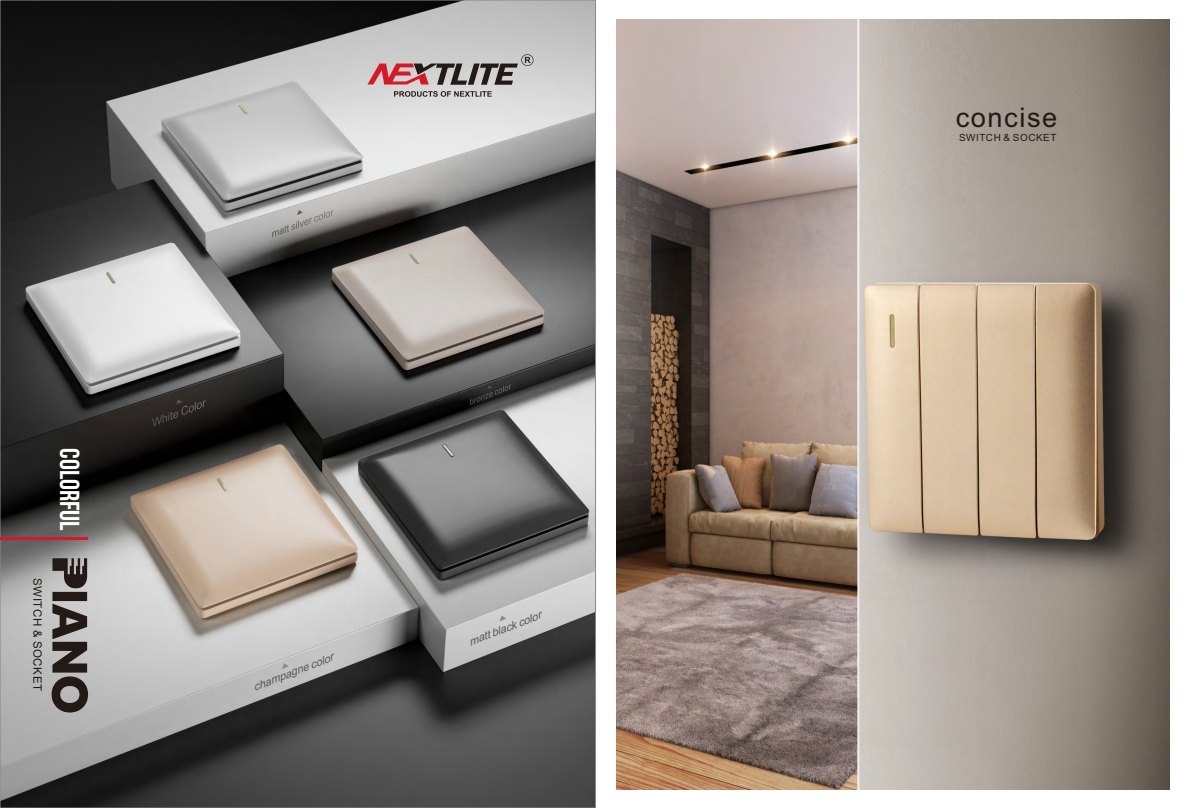
<style>
.page{position:relative;width:1191px;height:808px;background:#fff}
.page>*{position:absolute;margin:0;border:0;box-sizing:border-box;transform-origin:0 0}
.t1{font:27.5px "Bebas Neue";letter-spacing:-.005em;color:#fff}
.t2{font:27.3px "Arial";letter-spacing:.055em;color:#231916}
.t3{font:11.5px "Arial";letter-spacing:.055em;color:#231916}
.t4{font:italic 11px "Arial";color:#595857}
.t5{font:9.9px "Arial";letter-spacing:.055em;color:#231916}
</style>
<div class="page">
<img style="left:2px;top:2px;width:592px;height:804px">
<svg style="left:52px;top:558px;width:36px;height:154px;background:#66605e"></svg>
<svg style="left:282px;top:663px;width:7px;height:6px"></svg>
<svg style="left:499px;top:616px;width:7px;height:5px"></svg>
<svg style="left:152px;top:400px;width:54px;height:28px"></svg>
<svg style="left:175px;top:399px;width:7px;height:6px"></svg>
<svg style="left:469px;top:382px;width:43px;height:24px"></svg>
<svg style="left:487px;top:385px;width:5px;height:5px"></svg>
<svg style="left:272px;top:207px;width:62px;height:31px;background:#9c9a98"></svg>
<svg style="left:297px;top:210px;width:6px;height:5px"></svg>
<img style="left:616px;top:19px;width:554px;height:770px">
<svg style="left:394px;top:91px;width:98px;height:6px"></svg>
<svg style="left:367px;top:54px;width:166px;height:31px;background:#ad9596"></svg>
<hr style="left:1px;top:537px;width:87px;height:3px;background:#d41929">
<h1 class="t1" style="left:81px;top:448px;width:83px;rotate:90deg">COLORFUL</h1>
<p class="t3" style="left:42px;top:578px;width:115px;rotate:90deg">SWITCH &amp; SOCKET</p>
<p class="t4" style="left:252px;top:683px;width:86px;rotate:-21deg">champagne color</p>
<p class="t4" style="left:467px;top:638px;width:78px;rotate:-21deg">matt black color</p>
<h2 class="t2" style="left:955px;top:107px;width:103px">concise</h2>
<p class="t5" style="left:959px;top:134px;width:99px">SWITCH &amp; SOCKET</p>
</div>
